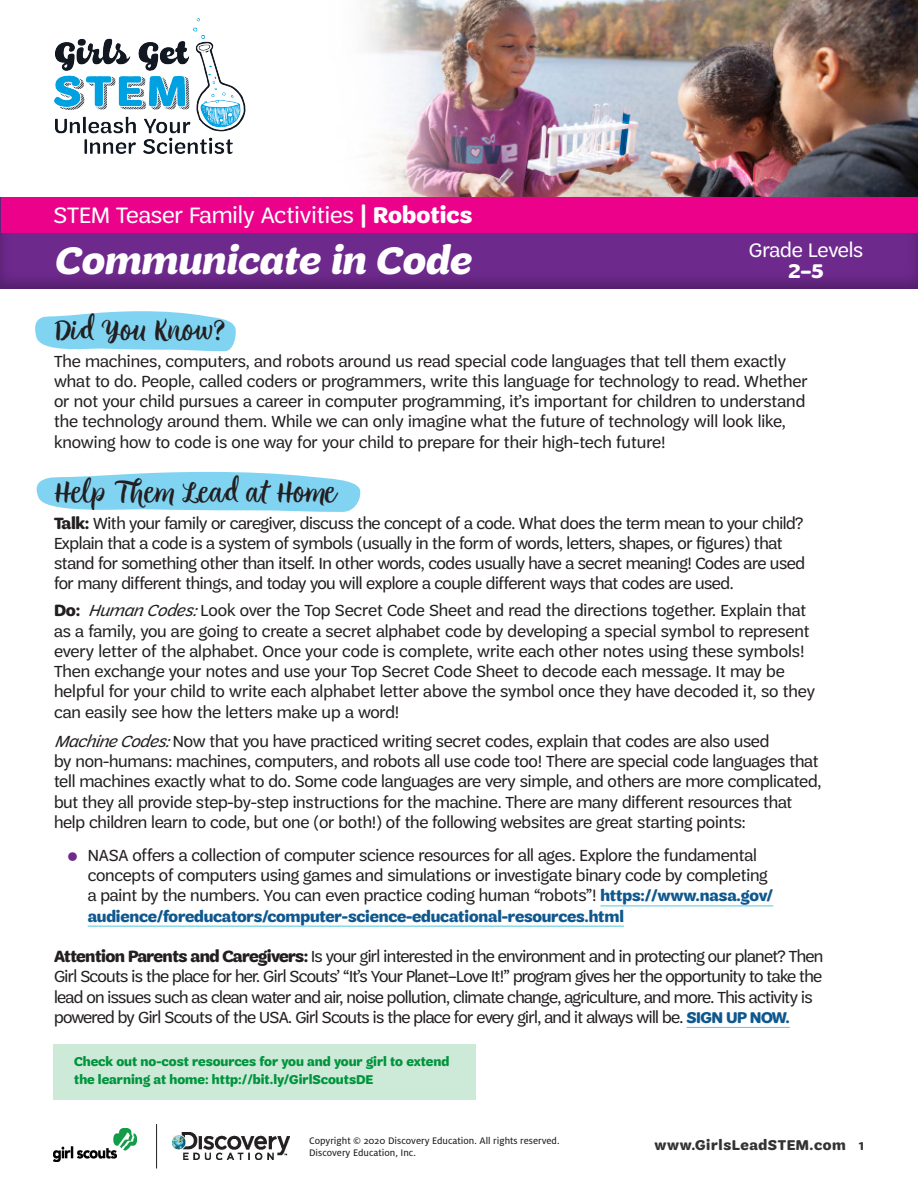
<style>
.page{position:relative;width:918px;height:1188px;background:#fff}
.page>*{position:absolute;margin:0;border:0;box-sizing:border-box;transform-origin:0 0}
.t1{font:italic 700 40.5px "Trefoil Sans";color:#fff}
.Body{font:italic 700 39px "Trefoil Sans";color:#fff}
.Body-2{font:30px "Thin Mint Script";letter-spacing:.01em;color:#231f20}
.Body-3{font:italic 27px "Trefoil Sans";color:#fff}
.t2{font:24px "Trefoil Sans";color:#fff}
.Body-4{font:21px "Trefoil Sans";color:#fff}
.Body-5{font:700 21px "Trefoil Sans";color:#fff}
.Body-6{font:17.25px/20.2px "Trefoil Sans";letter-spacing:-.01em;color:#231f20}
.Body-7{font:17.25px/20.2px "Trefoil Sans";letter-spacing:-.035em;color:#231f20}
.t3{font:700 16.5px "Trefoil Sans";letter-spacing:-.01em;color:#0f588f}
.t4{font:700 15px "Trefoil Sans";letter-spacing:.04em;color:#343333}
.t5{font:700 13.5px/18px "Trefoil Sans";color:#00943d}
.t6{font:10.5px/12.6px "Milo OT Text";color:#231f20}
.s1{font-weight:700}
.s2{font-style:italic}
.s3{font-weight:700;font-size:13.5px;color:#6e298d}
.s4{font-weight:700;font-size:16.5px;color:#0f588f}
.s5{font-size:12px}
</style>
<div class="page">
<img style="left:172px;top:1133px;width:118px;height:27px">
<img style="left:53px;top:1128px;width:84px;height:33px">
<hr style="left:156px;top:1124px;width:1px;height:45px;background:#231f20">
<svg style="left:35px;top:311px;width:201px;height:40px;background:#92daf3"></svg>
<svg style="left:36px;top:472px;width:325px;height:40px;background:#92daf3"></svg>
<hr style="left:600px;top:906px;width:173px;height:1px;background:#55c7dd">
<hr style="left:88px;top:926px;width:536px;height:1px;background:#55c7dd">
<hr style="left:687px;top:1027px;width:103px;height:1px;background:#55c7dd">
<img style="left:366px;top:0;width:552px;height:196px">
<div style="left:53px;top:1044px;width:422px;height:56px;background:#cdead8"></div>
<img style="left:54px;top:18px;width:192px;height:136px">
<div style="left:0;top:196px;width:918px;height:95px;background:#231f20;opacity:.3"></div>
<div style="left:2px;top:197px;width:916px;height:36px;background:#ec018b"></div>
<p class="t2" style="left:53px;top:202px;width:420px">STEM Teaser Family Activities <span class="s1">| Robotics</span></p>
<p class="Body-3" style="left:54px;top:209px;width:278px">Virtual Field Trip Activity</p>
<p class="Body" style="left:54px;top:238px;width:552px">Unleash Your Citizen Scientist</p>
<p class="t1" style="left:53px;top:237px;width:419px">Communicate in Code</p>
<p class="Body-4" style="left:749px;top:239px;width:116px">Grade Levels</p>
<p class="Body-5" style="left:789px;top:259px;width:37px">2–5</p>
<p class="Body-2" style="left:54px;top:312px;width:173px">Did You Know?</p>
<p class="Body-6" style="left:54px;top:351px;width:755px">The machines, computers, and robots around us read special code languages that tell them exactly what to do. People, called coders or programmers, write this language for technology to read. Whether or not your child pursues a career in computer programming, it’s important for children to understand the technology around them. While we can only imagine what the future of technology will look like, knowing how to code is one way for your child to prepare for their high-tech future!</p>
<p class="Body-2" style="left:54px;top:474px;width:282px">Help Them Lead at Home</p>
<p class="Body-6" style="left:54px;top:513px;width:752px"><span class="s1">Talk:</span> With your family or caregiver, discuss the concept of a code. What does the term mean to your child?<br>Explain that a code is a system of symbols (usually in the form of words, letters, shapes, or figures) that stand for something other than itself. In other words, codes usually have a secret meaning! Codes are used for many different things, and today you will explore a couple different ways that codes are used.</p>
<p class="Body-6" style="left:54px;top:601px;width:763px"><span class="s1">Do:</span> <span class="s2">Human Codes:</span>Look over the Top Secret Code Sheet and read the directions together. Explain that as a family, you are going to create a secret alphabet code by developing a special symbol to represent every letter of the alphabet. Once your code is complete, write each other notes using these symbols!<br>Then exchange your notes and use your Top Secret Code Sheet to decode each message. It may be helpful for your child to write each alphabet letter above the symbol once they have decoded it, so they can easily see how the letters make up a word!</p>
<p class="Body-6" style="left:54px;top:731px;width:769px"><span class="s2">Machine Codes:</span>Now that you have practiced writing secret codes, explain that codes are also used<br>by non-humans: machines, computers, and robots all use code too! There are special code languages that tell machines exactly what to do. Some code languages are very simple, and others are more complicated, but they all provide step-by-step instructions for the machine. There are many different resources that help children learn to code, but one (or both!) of the following websites are great starting points:</p>
<p class="Body-6" style="left:88px;top:845px;width:687px;text-indent:-20px"><span class="s3">●</span> NASA offers a collection of computer science resources for all ages. Explore the fundamental concepts of computers using games and simulations or investigate binary code by completing a paint by the numbers. You can even practice coding human “robots”! <span class="s4">https://www.nasa.gov/</span></p>
<p class="t3" style="left:88px;top:907px;width:538px">audience/foreducators/computer-science-educational-resources.html</p>
<p class="Body-7" style="left:54px;top:946px;width:771px"><span class="s1">Attention Parents and Caregivers:</span> Is your girl interested in the environment and in protecting our planet? Then Girl Scouts is the place for her. Girl Scouts’ “It’s Your Planet–Love It!” program gives her the opportunity to take the lead on issues such as clean water and air, noise pollution, climate change, agriculture, and more. This activity is powered by Girl Scouts of the USA. Girl Scouts is the place for every girl, and it always will be. <span class="s4">SIGN UP NOW.</span></p>
<p class="t5" style="left:74px;top:1053px;width:377px">Check out no-cost resources for you and your girl to extend the learning at home: http://bit.ly/GirlScoutsDE</p>
<p class="t6" style="left:309px;top:1134px;width:252px">Copyright © 2020 Discovery Education. All rights reserved.<br>Discovery Education, Inc.</p>
<p class="t4" style="left:654px;top:1136px;width:211px">www.GirlsLeadSTEM.com <span class="s5">1</span></p>
</div>
